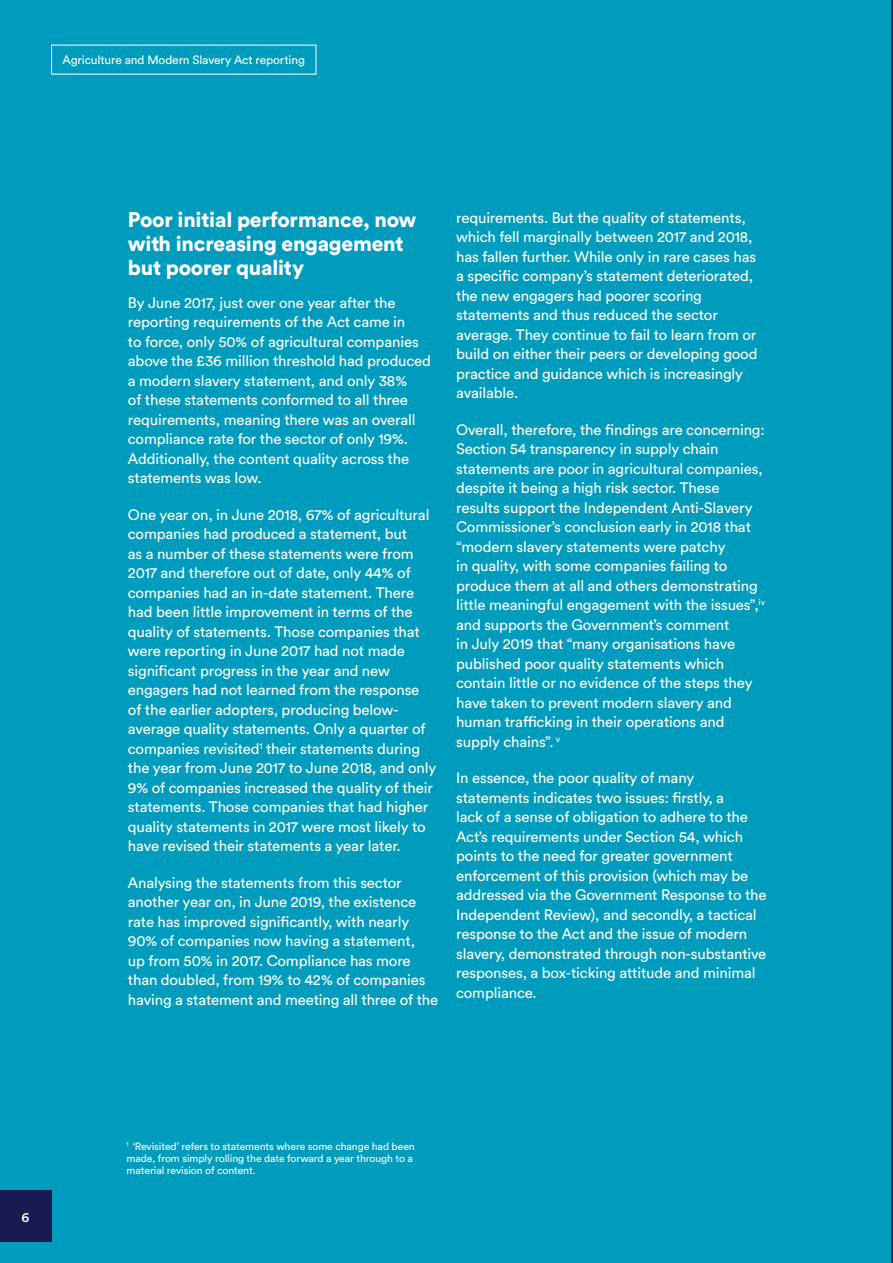
<style>
.page{position:relative;width:893px;height:1263px;background:#fff}
.page>*{position:absolute;margin:0;border:0;box-sizing:border-box;transform-origin:0 0}
.H6_sub_b1{font:900 21px/24px "Circular Pro";letter-spacing:-.01em;color:#fff}
.Body_text_main_10pt{font:15px/19.5px "Circular Pro";letter-spacing:-.01em;color:#fff}
.t1{font:500 13.5px "Circular Pro";color:#fff}
.t2{font:12px "Circular Pro";letter-spacing:-.01em;color:#fff}
.SOURCE_text{font:10.5px/12px "Circular Pro";letter-spacing:-.01em;color:#fff}
</style>
<div class="page">
<div style="left:0;top:0;width:892px;height:1263px;background:#009cbd"></div>
<hr style="left:892px;top:0;width:1px;height:1263px;background:#1b2a6b">
<div style="left:0;top:1191px;width:51px;height:51px;background:#191a50"></div>
<p class="t2" style="left:63px;top:52px;width:244px">Agriculture and Modern Slavery Act reporting</p>
<p class="t1" style="left:22px;top:1208px;width:9px">6</p>
<h6 class="H6_sub_b1" style="left:128px;top:207px;width:290px">Poor initial performance, now with increasing engagement but poorer quality</h6>
<p class="Body_text_main_10pt" style="left:128px;top:292px;width:305px">By June 2017, just over one year after the reporting requirements of the Act came in<br>to force, only 50% of agricultural companies above the £36 million threshold had produced a modern slavery statement, and only 38%<br>of these statements conformed to all three requirements, meaning there was an overall compliance rate for the sector of only 19%.<br>Additionally, the content quality across the statements was low.</p>
<p class="Body_text_main_10pt" style="left:128px;top:504px;width:310px">One year on, in June 2018, 67% of agricultural companies had produced a statement, but<br>as a number of these statements were from 2017 and therefore out of date, only 44% of companies had an in-date statement. There had been little improvement in terms of the quality of statements. Those companies that were reporting in June 2017 had not made significant progress in the year and new engagers had not learned from the response of the earlier adopters, producing below&shy;average quality statements. Only a quarter of companies revisited<sup>1</sup> their statements during the year from June 2017 to June 2018, and only 9% of companies increased the quality of their statements. Those companies that had higher quality statements in 2017 were most likely to have revised their statements a year later.</p>
<p class="Body_text_main_10pt" style="left:128px;top:872px;width:312px">Analysing the statements from this sector another year on, in June 2019, the existence rate has improved significantly, with nearly 90% of companies now having a statement,<br>up from 50% in 2017. Compliance has more than doubled, from 19% to 42% of companies having a statement and meeting all three of the</p>
<p class="Body_text_main_10pt" style="left:456px;top:207px;width:303px">requirements. But the quality of statements, which fell marginally between 2017 and 2018, has fallen further. While only in rare cases has a specific company’s statement deteriorated, the new engagers had poorer scoring statements and thus reduced the sector average. They continue to fail to learn from or build on either their peers or developing good practice and guidance which is increasingly available.</p>
<p class="Body_text_main_10pt" style="left:456px;top:419px;width:310px">Overall, therefore, the findings are concerning:<br>Section 54 transparency in supply chain statements are poor in agricultural companies, despite it being a high risk sector. These results support the Independent Anti-Slavery Commissioner’s conclusion early in 2018 that “modern slavery statements were patchy<br>in quality, with some companies failing to produce them at all and others demonstrating little meaningful engagement with the issues”,<sup>iv </sup>and supports the Government’s comment<br>in July 2019 that “many organisations have published poor quality statements which contain little or no evidence of the steps they have taken to prevent modern slavery and human trafficking in their operations and supply chains”. <sup>v</sup></p>
<p class="Body_text_main_10pt" style="left:456px;top:767px;width:312px">In essence, the poor quality of many statements indicates two issues: firstly, a<br>lack of a sense of obligation to adhere to the Act’s requirements under Section 54, which points to the need for greater government enforcement of this provision (which may be addressed via the Government Response to the Independent Review), and secondly, a tactical response to the Act and the issue of modern slavery, demonstrated through non-substantive responses, a box-ticking attitude and minimal compliance.</p>
<p class="SOURCE_text" style="left:127px;top:1139px;width:290px"><sup>1</sup> ‘Revisited’ refers to statements where some change had been made, from simply rolling the date forward a year through to a material revision of content.</p>
</div>
